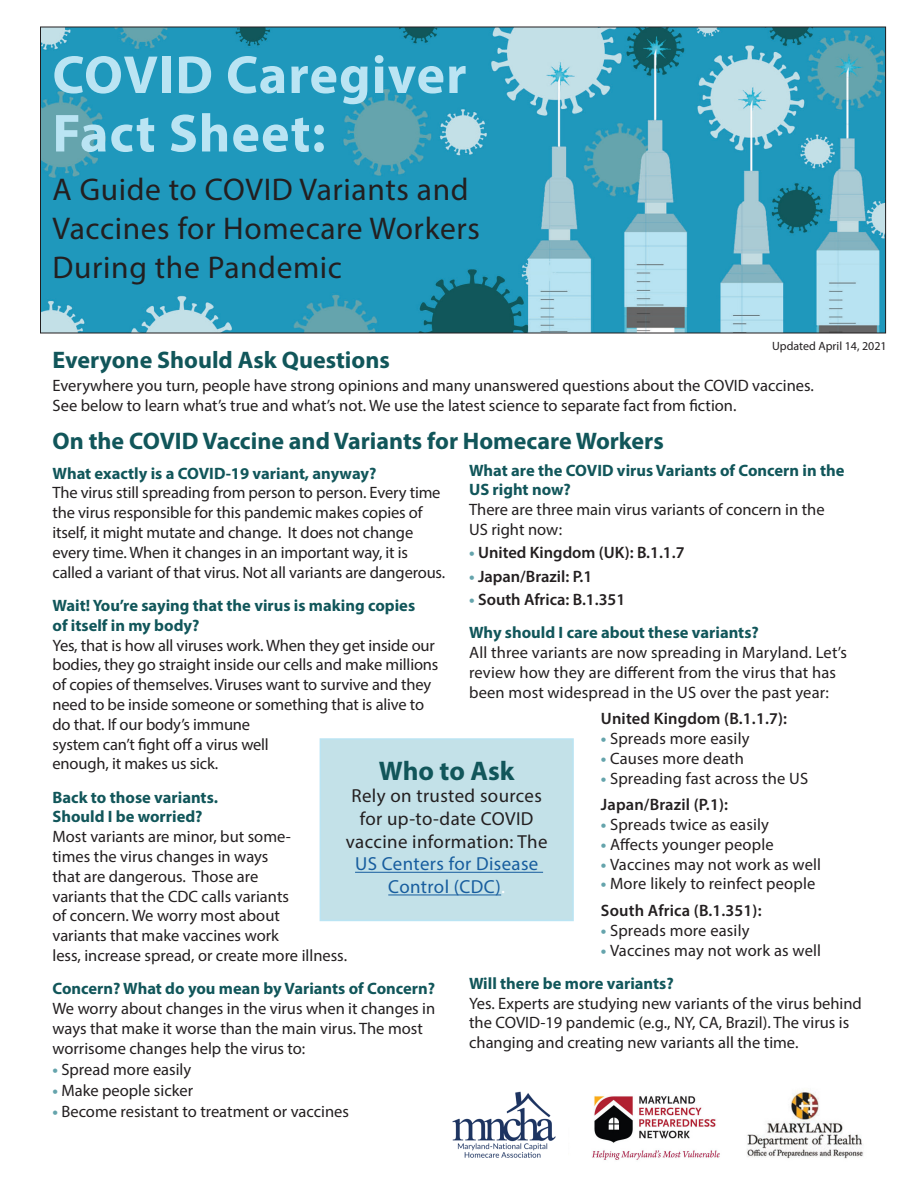
<style>
.page{position:relative;width:918px;height:1188px;background:#fff}
.page>*{position:absolute;margin:0;border:0;box-sizing:border-box;transform-origin:0 0}
.t1{font:700 54px/58.5px "Myriad Pro";letter-spacing:.02em;color:#bae4f3}
.t2{font:31.5px/39px "Myriad Pro";letter-spacing:.02em;color:#231f20}
.t3{font:700 27px "Myriad Pro";letter-spacing:-.005em;color:#11565a}
.t4{font:700 24px "Myriad Pro";color:#11565a}
.t5{font:18.9px/22.6px "Myriad Pro";letter-spacing:.02em;color:#231f20;text-align:center}
.t6{font:16.5px/19.8px "Myriad Pro";color:#231f20}
.t7{font:600 16.5px "Myriad Pro";color:#231f20}
.t8{font:12px "Myriad Pro";color:#231f20}
.s1{font-weight:700;color:#11565a}
.s2{font-weight:700;color:#65a4ac}
.s3{color:#175d9e}
.s4{color:#fff}
</style>
<div class="page">
<img style="left:42px;top:29px;width:842px;height:302px">
<div style="left:320px;top:738px;width:254px;height:183px;background:#c3e1e8;border:2px solid #bae4f3"></div>
<hr style="left:355px;top:872px;width:188px;height:1px;background:#175d9e">
<hr style="left:388px;top:894px;width:113px;height:1px;background:#175d9e">
<img style="left:592px;top:1096px;width:128px;height:64px">
<img style="left:452px;top:1091px;width:104px;height:67px">
<img style="left:747px;top:1090px;width:116px;height:69px">
<p class="t1" style="left:52px;top:44px;width:416px">COVID Caregiver<br>Fact Sheet:</p>
<p class="t2" style="left:52px;top:170px;width:429px">A Guide to COVID Variants and<br>Vaccines for Homecare Workers<br>During the Pandemic</p>
<p class="t8" style="left:772px;top:338px;width:116px">Updated April 14, 2021</p>
<p class="t4" style="left:52px;top:344px;width:339px">Everyone Should Ask Questions</p>
<p class="t6" style="left:52px;top:375px;width:763px">Everywhere you turn, people have strong opinions and many unanswered questions about the COVID vaccines.<br>See below to learn what’s true and what’s not. We use the latest science to separate fact from fiction.</p>
<p class="t4" style="left:52px;top:425px;width:613px">On the COVID Vaccine and Variants for Homecare Workers</p>
<p class="t6" style="left:469px;top:460px;width:377px"><span class="s1">What are the COVID virus Variants of Concern in the<br>US right now?<br></span>There are three main virus variants of concern in the<br>US right now:</p>
<p class="t7" style="left:469px;top:542px;width:217px"><span class="s2">•</span> United Kingdom (UK): B.1.1.7</p>
<p class="t7" style="left:469px;top:566px;width:125px"><span class="s2">•</span> Japan/Brazil: P.1</p>
<p class="t7" style="left:469px;top:589px;width:158px"><span class="s2">•</span> South Africa: B.1.351</p>
<p class="t6" style="left:469px;top:623px;width:379px"><span class="s1">Why should I care about these variants?<br></span>All three variants are now spreading in Maryland. Let’s review how they are different from the virus that has been most widespread in the US over the past year:</p>
<p class="t7" style="left:601px;top:708px;width:188px">United Kingdom (B.1.1.7):</p>
<p class="t6" style="left:601px;top:728px;width:150px"><span class="s2">•</span> Spreads more easily</p>
<p class="t6" style="left:601px;top:748px;width:145px"><span class="s2">•</span> Causes more death</p>
<p class="t6" style="left:601px;top:768px;width:209px"><span class="s2">•</span> Spreading fast across the US</p>
<p class="t7" style="left:601px;top:794px;width:129px">Japan/Brazil (P.1):</p>
<p class="t6" style="left:601px;top:814px;width:170px"><span class="s2">•</span> Spreads twice as easily</p>
<p class="t6" style="left:601px;top:834px;width:174px"><span class="s2">•</span> Affects younger people</p>
<p class="t6" style="left:601px;top:854px;width:222px"><span class="s2">•</span> Vaccines may not work as well</p>
<p class="t6" style="left:601px;top:874px;width:216px"><span class="s2">•</span> More likely to reinfect people</p>
<p class="t7" style="left:601px;top:900px;width:162px">South Africa (B.1.351):</p>
<p class="t6" style="left:601px;top:920px;width:150px"><span class="s2">•</span> Spreads more easily</p>
<p class="t6" style="left:601px;top:940px;width:222px"><span class="s2">•</span> Vaccines may not work as well</p>
<p class="t6" style="left:469px;top:973px;width:394px"><span class="s1">Will there be more variants?<br></span>Yes. Experts are studying new variants of the virus behind the COVID-19 pandemic (e.g., NY, CA, Brazil). The virus is changing and creating new variants all the time.</p>
<p class="t6" style="left:52px;top:463px;width:394px"><span class="s1">What exactly is a COVID-19 variant, anyway?<br></span>The virus still spreading from person to person. Every time the virus responsible for this pandemic makes copies of itself, it might mutate and change. It does not change every time. When it changes in an important way, it is called a variant of that virus. Not all variants are dangerous.</p>
<p class="t6" style="left:52px;top:595px;width:387px"><span class="s1">Wait! You’re saying that the virus is making copies<br>of itself in my body?<br></span>Yes, that is how all viruses work. When they get inside our bodies, they go straight inside our cells and make millions of copies of themselves. Viruses want to survive and they need to be inside someone or something that is alive to do that. If our body’s immune<br>system can’t fight off a virus well<br>enough, it makes us sick.</p>
<p class="t6" style="left:52px;top:787px;width:296px"><span class="s1">Back to those variants.<br>Should I be worried?<br></span>Most variants are minor, but some-<br>times the virus changes in ways<br>that are dangerous. Those are<br>variants that the CDC calls variants<br>of concern. We worry most about<br>variants that make vaccines work<br>less, increase spread, or create more illness.</p>
<p class="t6" style="left:52px;top:979px;width:384px"><span class="s1">Concern? What do you mean by Variants of Concern?<br></span>We worry about changes in the virus when it changes in ways that make it worse than the main virus. The most worrisome changes help the virus to:</p>
<p class="t6" style="left:52px;top:1059px;width:140px"><span class="s2">•</span> Spread more easily</p>
<p class="t6" style="left:52px;top:1080px;width:142px"><span class="s2">•</span> Make people sicker</p>
<p class="t6" style="left:52px;top:1101px;width:298px"><span class="s2">•</span> Become resistant to treatment or vaccines</p>
<p class="t3" style="left:379px;top:753px;width:137px">Who to Ask</p>
<p class="t5" style="left:346px;top:784px;width:203px">Rely on trusted sources for up-to-date COVID vaccine information: The<br><span class="s3">US Centers for Disease<br>Control (CDC)</span><span class="s4">.</span></p>
</div>
